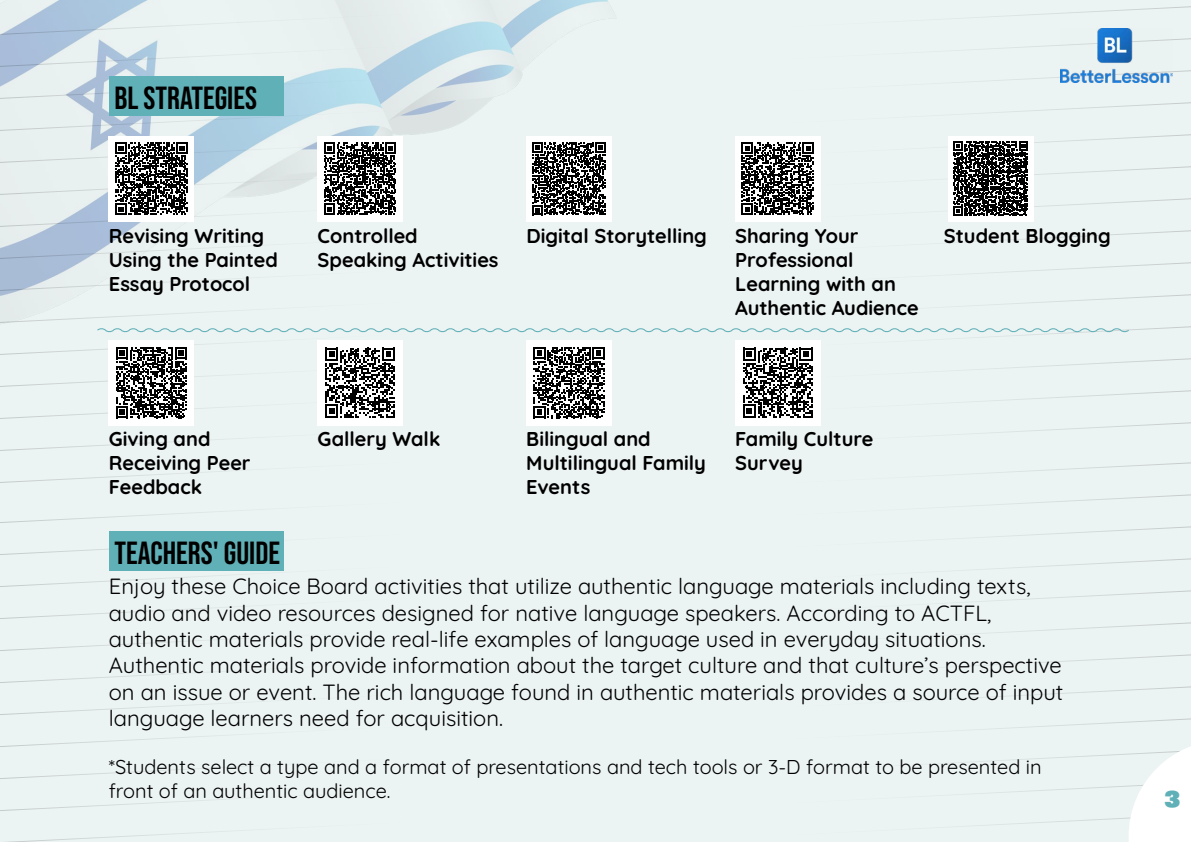
<style>
.page{position:relative;width:1191px;height:842px;background:#fff}
.page>*{position:absolute;margin:0;border:0;box-sizing:border-box;transform-origin:0 0}
.t1{font:32px "Bebas Neue";color:#000}
.t2{font:22px/26.4px "Quicksand";color:#000}
.t3{font:22px "Bowlby One SC";color:#60b0b7}
.t4{font:700 20px/24px "Quicksand";color:#000}
.t5{font:20px/24px "Quicksand";color:#000}
</style>
<div class="page">
<div style="left:0;top:452px;width:1191px;height:9px;background:#ecf3f3"></div>
<div style="left:0;top:420px;width:1191px;height:32px;background:#ecf3f3"></div>
<div style="left:0;top:388px;width:1191px;height:32px;background:#ecf3f3"></div>
<div style="left:0;top:356px;width:1191px;height:32px;background:#ecf3f3"></div>
<div style="left:0;top:324px;width:1191px;height:32px;background:#ecf3f3"></div>
<div style="left:616px;top:292px;width:575px;height:32px;background:#ecf3f3"></div>
<div style="left:616px;top:260px;width:575px;height:32px;background:#ecf3f3"></div>
<div style="left:616px;top:228px;width:575px;height:32px;background:#ecf3f3"></div>
<div style="left:616px;top:196px;width:575px;height:32px;background:#ecf3f3"></div>
<div style="left:616px;top:164px;width:575px;height:32px;background:#ecf3f3"></div>
<div style="left:616px;top:132px;width:575px;height:32px;background:#ecf3f3"></div>
<div style="left:616px;top:100px;width:575px;height:32px;background:#ecf3f3"></div>
<div style="left:616px;top:68px;width:575px;height:32px;background:#ecf3f3"></div>
<div style="left:616px;top:36px;width:575px;height:32px;background:#ecf3f3"></div>
<div style="left:616px;top:0;width:575px;height:36px;background:#ecf3f3"></div>
<div style="left:0;top:716px;width:1191px;height:24px;background:#ecf3f3"></div>
<div style="left:0;top:684px;width:1191px;height:32px;background:#ecf3f3"></div>
<div style="left:0;top:652px;width:1191px;height:32px;background:#ecf3f3"></div>
<div style="left:0;top:620px;width:1191px;height:32px;background:#ecf3f3"></div>
<div style="left:0;top:588px;width:1191px;height:32px;background:#ecf3f3"></div>
<div style="left:0;top:556px;width:1191px;height:32px;background:#ecf3f3"></div>
<div style="left:0;top:524px;width:1191px;height:32px;background:#ecf3f3"></div>
<div style="left:0;top:461px;width:1191px;height:63px;background:#ecf3f3"></div>
<img style="left:1060px;top:28px;width:112px;height:54px">
<div style="left:0;top:740px;width:1191px;height:102px;background:#ecf3f3"></div>
<img style="left:0;top:0;width:616px;height:326px">
<div style="left:109px;top:76px;width:174px;height:40px;background:#60b0b7"></div>
<div style="left:109px;top:531px;width:174px;height:40px;background:#60b0b7"></div>
<div style="left:109px;top:136px;width:85px;height:85px;background:#fff"></div>
<svg style="left:115px;top:143px;width:72px;height:72px"></svg>
<div style="left:318px;top:136px;width:85px;height:85px;background:#fff"></div>
<svg style="left:324px;top:143px;width:72px;height:72px"></svg>
<div style="left:526px;top:136px;width:85px;height:85px;background:#fff"></div>
<svg style="left:532px;top:142px;width:73px;height:73px"></svg>
<div style="left:735px;top:136px;width:85px;height:85px;background:#fff"></div>
<svg style="left:741px;top:143px;width:72px;height:72px"></svg>
<div style="left:948px;top:136px;width:85px;height:85px;background:#fff"></div>
<svg style="left:953px;top:141px;width:75px;height:75px"></svg>
<div style="left:109px;top:340px;width:85px;height:85px;background:#fff"></div>
<svg style="left:116px;top:347px;width:71px;height:71px"></svg>
<div style="left:318px;top:340px;width:85px;height:85px;background:#fff"></div>
<svg style="left:325px;top:348px;width:70px;height:70px"></svg>
<div style="left:526px;top:340px;width:85px;height:85px;background:#fff"></div>
<svg style="left:533px;top:347px;width:71px;height:71px"></svg>
<div style="left:735px;top:340px;width:85px;height:85px;background:#fff"></div>
<svg style="left:743px;top:348px;width:69px;height:70px"></svg>
<svg style="left:96px;top:327px;width:1034px;height:7px;background:#d4e7e8"></svg>
<h1 class="t1" style="left:115px;top:80px;width:144px">BL STRATEGIES</h1>
<p class="t4" style="left:109px;top:221px;width:170px">Revising Writing<br>Using the Painted<br>Essay Protocol</p>
<p class="t4" style="left:318px;top:221px;width:182px">Controlled<br>Speaking Activities</p>
<p class="t4" style="left:735px;top:221px;width:125px">Sharing Your</p>
<p class="t4" style="left:526px;top:221px;width:182px">Digital Storytelling</p>
<p class="t4" style="left:735px;top:245px;width:185px">Professional<br>Learning with an<br>Authentic Audience</p>
<p class="t4" style="left:943px;top:221px;width:168px">Student Blogging</p>
<p class="t4" style="left:109px;top:425px;width:143px">Giving and<br>Receiving Peer<br>Feedback</p>
<p class="t4" style="left:526px;top:425px;width:126px">Bilingual and</p>
<p class="t4" style="left:317px;top:425px;width:124px">Gallery Walk</p>
<p class="t4" style="left:526px;top:449px;width:181px">Multilingual Family<br>Events</p>
<h1 class="t1" style="left:115px;top:535px;width:167px">TEACHERS' GUIDE</h1>
<p class="t4" style="left:735px;top:425px;width:140px">Family Culture<br>Survey</p>
<p class="t2" style="left:109px;top:571px;width:956px">Enjoy these Choice Board activities that utilize authentic language materials including texts, audio and video resources designed for native language speakers. According to ACTFL, authentic materials provide real-life examples of language used in everyday situations.<br>Authentic materials provide information about the target culture and that culture s’ perspective on an issue or event. The rich language found in authentic materials provides a source of input language learners need for acquisition.</p>
<p class="t5" style="left:109px;top:753px;width:934px">*Students select a type and a format of presentations and tech tools or 3-D format to be presented in front of an authentic audience.</p>
<p class="t3" style="left:1164px;top:782px;width:17px">3</p>
</div>
